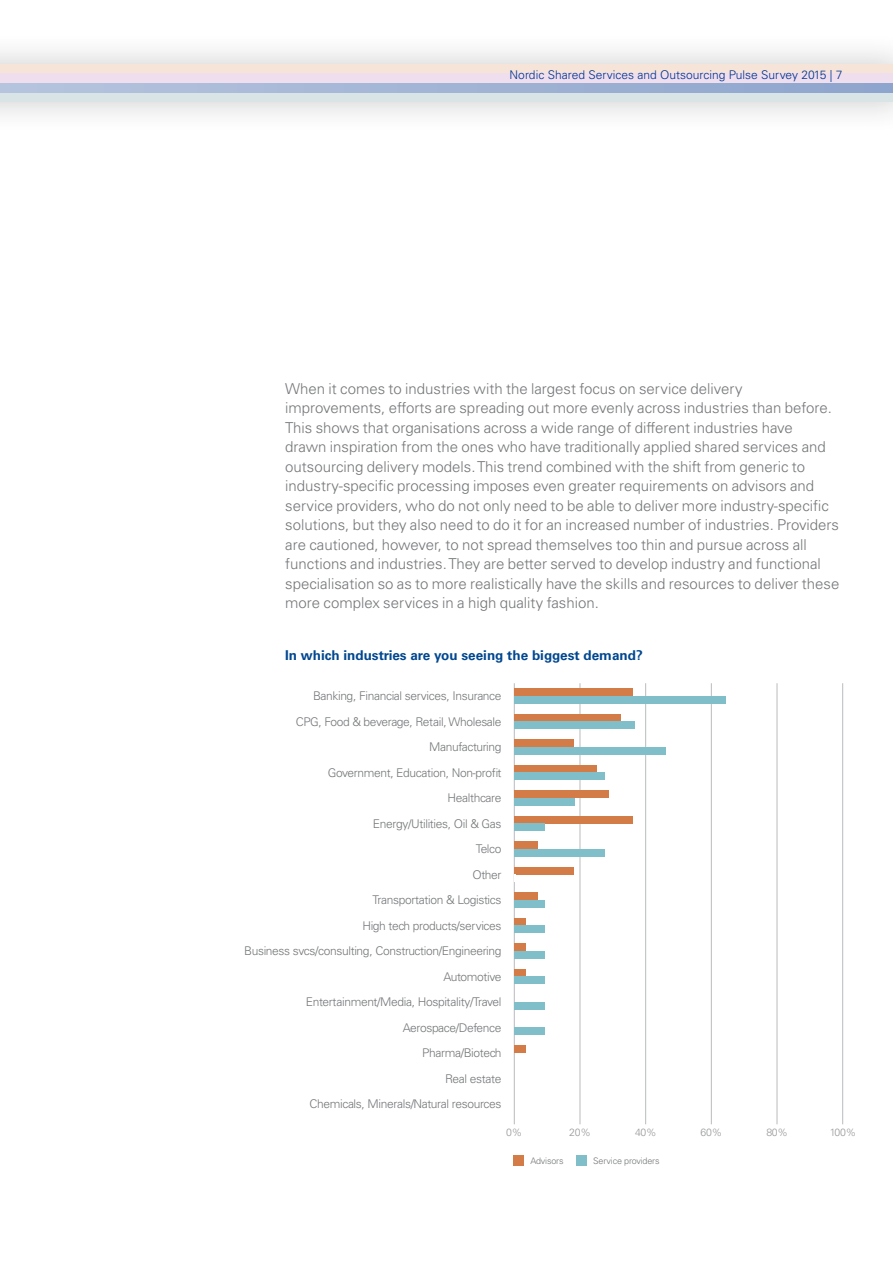
<style>
.page{position:relative;width:893px;height:1263px;background:#fff}
.page>*{position:absolute;margin:0;border:0;box-sizing:border-box;transform-origin:0 0}
.Body_text_10pt{font:300 15px/19.5px "Univers LT Std";color:#747678}
.chart_-_heading{font:700 13.5px "Univers LT Std";color:#014790}
.chart_-_text{font:300 12px "Univers LT Std";letter-spacing:-.03em;color:#747678}
.t1{font:300 12px "Univers LT Std";color:#00338d}
.charts_-_axis_values{font:300 10.5px "Univers LT Std";letter-spacing:-.025em;color:#97989a}
.charts_-_key{font:300 9px "Univers LT Std";letter-spacing:-.02em;color:#747678}
</style>
<div class="page">
<div style="left:0;top:0;width:893px;height:167px;background:#231f20;opacity:.4"></div>
<div style="left:0;top:64px;width:893px;height:10px;background:#f6e4d8"></div>
<div style="left:0;top:92px;width:893px;height:10px;background:#d8e4e6"></div>
<svg style="left:0;top:83px;width:893px;height:10px;background:#a2b4d5"></svg>
<div style="left:0;top:73px;width:893px;height:10px;background:#eedeee"></div>
<hr style="left:514px;top:683px;width:1px;height:441px;background:#babbbc">
<hr style="left:580px;top:683px;width:1px;height:441px;background:#babbbc">
<hr style="left:645px;top:683px;width:1px;height:441px;background:#babbbc">
<hr style="left:711px;top:683px;width:1px;height:441px;background:#babbbc">
<hr style="left:777px;top:683px;width:1px;height:441px;background:#babbbc">
<hr style="left:842px;top:683px;width:1px;height:441px;background:#babbbc">
<div style="left:514px;top:688px;width:119px;height:8px;background:#d47c47"></div>
<div style="left:514px;top:696px;width:211px;height:7px;background:#80bec9"></div>
<div style="left:514px;top:714px;width:107px;height:7px;background:#d47c47"></div>
<div style="left:514px;top:721px;width:121px;height:8px;background:#80bec9"></div>
<div style="left:514px;top:739px;width:60px;height:8px;background:#d47c47"></div>
<div style="left:514px;top:747px;width:151px;height:7px;background:#80bec9"></div>
<div style="left:514px;top:790px;width:95px;height:8px;background:#d47c47"></div>
<div style="left:514px;top:798px;width:61px;height:7px;background:#80bec9"></div>
<div style="left:514px;top:765px;width:83px;height:7px;background:#d47c47"></div>
<div style="left:514px;top:772px;width:91px;height:8px;background:#80bec9"></div>
<div style="left:514px;top:816px;width:119px;height:7px;background:#d47c47"></div>
<div style="left:514px;top:823px;width:31px;height:8px;background:#80bec9"></div>
<div style="left:514px;top:892px;width:24px;height:8px;background:#d47c47"></div>
<div style="left:514px;top:900px;width:31px;height:7px;background:#80bec9"></div>
<div style="left:514px;top:1002px;width:31px;height:7px;background:#80bec9"></div>
<div style="left:514px;top:943px;width:12px;height:8px;background:#d47c47"></div>
<div style="left:514px;top:951px;width:31px;height:7px;background:#80bec9"></div>
<div style="left:514px;top:1045px;width:12px;height:8px;background:#d47c47"></div>
<div style="left:514px;top:918px;width:12px;height:7px;background:#d47c47"></div>
<div style="left:514px;top:925px;width:31px;height:8px;background:#80bec9"></div>
<div style="left:514px;top:1027px;width:31px;height:8px;background:#80bec9"></div>
<div style="left:514px;top:969px;width:12px;height:7px;background:#d47c47"></div>
<div style="left:514px;top:976px;width:31px;height:8px;background:#80bec9"></div>
<div style="left:514px;top:841px;width:24px;height:8px;background:#d47c47"></div>
<div style="left:514px;top:849px;width:91px;height:7px;background:#80bec9"></div>
<div style="left:514px;top:867px;width:60px;height:7px;background:#d47c47"></div>
<div style="left:513px;top:1155px;width:11px;height:11px;background:#d47c47"></div>
<div style="left:576px;top:1155px;width:11px;height:11px;background:#80bec9"></div>
<p class="t1" style="left:510px;top:68px;width:334px">Nordic Shared Services and Outsourcing Pulse Survey 2015 | 7</p>
<p class="Body_text_10pt" style="left:285px;top:378px;width:556px">When it comes to industries with the largest focus on service delivery improvements, efforts are spreading out more evenly across industries than before.<br>This shows that organisations across a wide range of different industries have<br>drawn inspiration from the ones who have traditionally applied shared services and outsourcing delivery models. This trend combined with the shift from generic to industry-specific processing imposes even greater requirements on advisors and service providers, who do not only need to be able to deliver more industry-specific solutions, but they also need to do it for an increased number of industries. Providers are cautioned, however, to not spread themselves too thin and pursue across all functions and industries. They are better served to develop industry and functional specialisation so as to more realistically have the skills and resources to deliver these more complex services in a high quality fashion.</p>
<p class="chart_-_heading" style="left:285px;top:648px;width:359px">In which industries are you seeing the biggest demand?</p>
<p class="chart_-_text" style="left:313px;top:689px;width:190px">Banking, Financial services, Insurance</p>
<p class="chart_-_text" style="left:296px;top:714px;width:207px">CPG, Food &amp; beverage, Retail, Wholesale</p>
<p class="chart_-_text" style="left:429px;top:740px;width:74px">Manufacturing</p>
<p class="chart_-_text" style="left:328px;top:765px;width:175px">Government, Education, Non-profit</p>
<p class="chart_-_text" style="left:373px;top:816px;width:130px">Energy/Utilities, Oil &amp; Gas</p>
<p class="chart_-_text" style="left:447px;top:791px;width:56px">Healthcare</p>
<p class="chart_-_text" style="left:476px;top:842px;width:27px">Telco</p>
<p class="chart_-_text" style="left:472px;top:867px;width:31px">Other</p>
<p class="chart_-_text" style="left:373px;top:893px;width:130px">Transportation &amp; Logistics</p>
<p class="chart_-_text" style="left:362px;top:918px;width:141px">High tech products/services</p>
<p class="chart_-_text" style="left:244px;top:944px;width:259px">Business svcs/consulting, Construction/Engineering</p>
<p class="chart_-_text" style="left:443px;top:969px;width:60px">Automotive</p>
<p class="chart_-_text" style="left:306px;top:995px;width:197px">Entertainment/Media, Hospitality/Travel</p>
<p class="chart_-_text" style="left:403px;top:1020px;width:100px">Aerospace/Defence</p>
<p class="chart_-_text" style="left:422px;top:1046px;width:81px">Pharma/Biotech</p>
<p class="chart_-_text" style="left:445px;top:1071px;width:58px">Real estate</p>
<p class="chart_-_text" style="left:309px;top:1097px;width:194px">Chemicals, Minerals/Natural resources</p>
<p class="charts_-_axis_values" style="left:506px;top:1126px;width:18px">0%</p>
<p class="charts_-_axis_values" style="left:569px;top:1126px;width:23px">20%</p>
<p class="charts_-_axis_values" style="left:635px;top:1126px;width:23px">40%</p>
<p class="charts_-_axis_values" style="left:701px;top:1126px;width:23px">60%</p>
<p class="charts_-_axis_values" style="left:766px;top:1126px;width:23px">80%</p>
<p class="charts_-_axis_values" style="left:830px;top:1126px;width:28px">100%</p>
<p class="charts_-_key" style="left:530px;top:1155px;width:35px">Advisors</p>
<p class="charts_-_key" style="left:593px;top:1155px;width:68px">Service providers</p>
</div>
